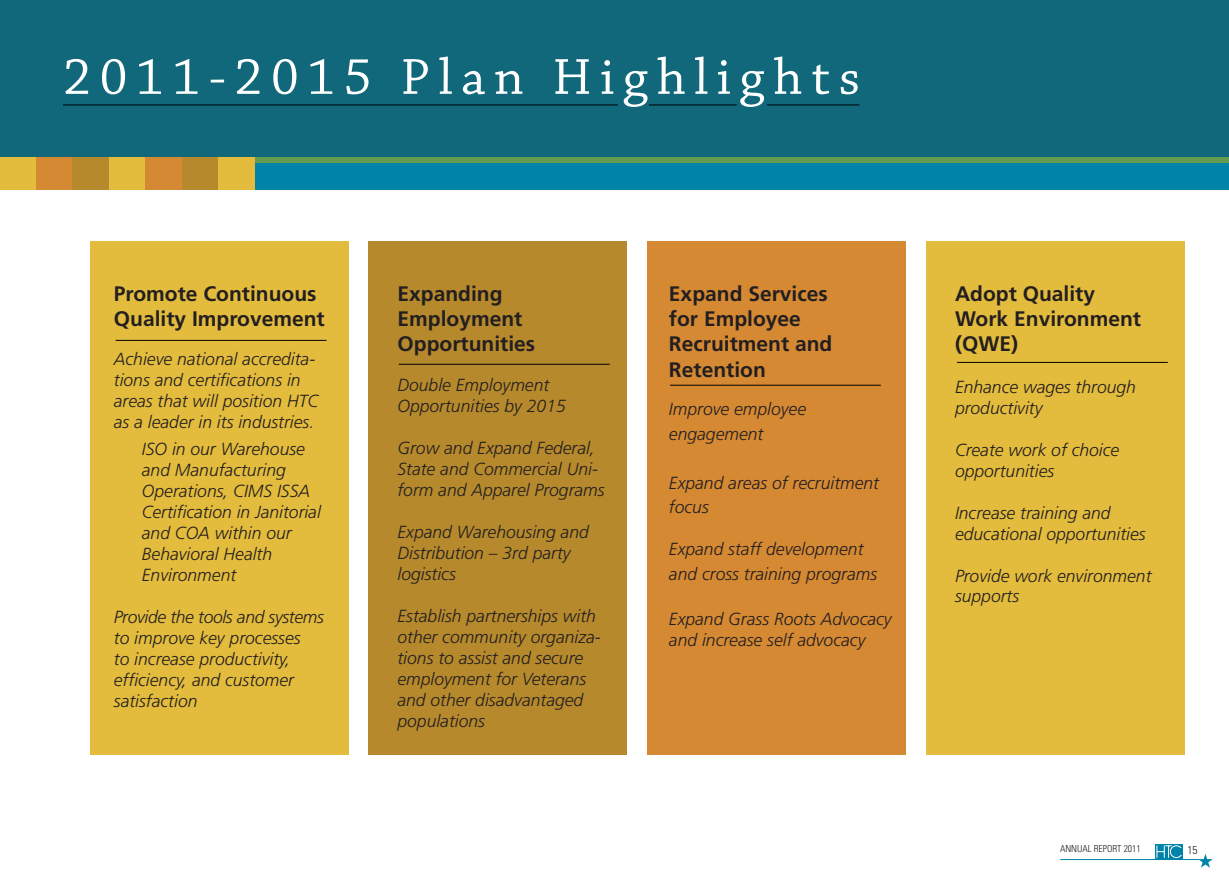
<style>
.page{position:relative;width:1229px;height:882px;background:#fff}
.page>*{position:absolute;margin:0;border:0;box-sizing:border-box;transform-origin:0 0}
.t1{font:53.38px "Chaparral Pro";letter-spacing:.16em;color:#fff}
.t2{font:700 21px/25.2px "Frutiger";color:#231f20}
.t3{font:italic 300 17.5px/21px "Frutiger";color:#231f20}
.t4{font:300 condensed 11.38px "Univers";color:#231f20}
.t5{font:300 condensed 9.62px "Univers";color:#231f20}
</style>
<div class="page">
<div style="left:248px;top:151px;width:980px;height:38px;background:#0083a9"></div>
<div style="left:255px;top:156px;width:973px;height:7px;background:#649b4c"></div>
<div style="left:0;top:153px;width:36px;height:36px;background:#e4bc3d"></div>
<div style="left:36px;top:153px;width:37px;height:36px;background:#d68933"></div>
<div style="left:73px;top:153px;width:36px;height:36px;background:#b6892c"></div>
<div style="left:109px;top:153px;width:37px;height:36px;background:#e4bc3d"></div>
<div style="left:146px;top:153px;width:36px;height:36px;background:#d68933"></div>
<div style="left:182px;top:153px;width:36px;height:36px;background:#b6892c"></div>
<div style="left:218px;top:153px;width:37px;height:36px;background:#e4bc3d"></div>
<div style="left:0;top:0;width:1228px;height:156px;background:#10687a"></div>
<div style="left:925px;top:242px;width:259px;height:513px;background:#e4bc3d"></div>
<div style="left:647px;top:242px;width:259px;height:513px;background:#d68933"></div>
<div style="left:90px;top:242px;width:259px;height:513px;background:#e4bc3d"></div>
<div style="left:368px;top:242px;width:259px;height:513px;background:#b6892c"></div>
<hr style="left:116px;top:340px;width:210px;height:1px;background:#000">
<hr style="left:399px;top:364px;width:210px;height:1px;background:#000">
<hr style="left:670px;top:385px;width:210px;height:1px;background:#000">
<hr style="left:957px;top:362px;width:210px;height:1px;background:#000">
<hr style="left:1060px;top:859px;width:138px;height:1px;background:#0083a9">
<svg style="left:1198px;top:854px;width:14px;height:14px"></svg>
<svg style="left:1155px;top:844px;width:27px;height:15px"></svg>
<svg style="left:1156px;top:846px;width:15px;height:12px"></svg>
<div style="left:1170px;top:846px;width:12px;height:11px;background:#0083a9;border-radius:50%"></div>
<div style="left:1170px;top:846px;width:12px;height:12px;border:1px solid #fff;border-radius:50%"></div>
<svg style="left:1180px;top:848px;width:2px;height:7px"></svg>
<hr style="left:63px;top:105px;width:555px;height:1px;background:#000">
<hr style="left:649px;top:105px;width:87px;height:1px;background:#000">
<hr style="left:767px;top:105px;width:92px;height:1px;background:#000">
<h1 class="t1" style="left:63px;top:47px;width:798px">2011-2015 Plan Highlights</h1>
<p class="t2" style="left:114px;top:281px;width:212px">Promote Continuous<br>Quality Improvement</p>
<p class="t3" style="left:114px;top:349px;width:206px">Achieve national accredita&shy;tions and certifications in areas that will position HTC as a leader in its industries.</p>
<p class="t3" style="left:142px;top:438px;width:180px">ISO in our Warehouse and Manufacturing<br>Operations, CIMS ISSA<br>Certification in Janitorial and COA within our<br>Behavioral Health<br>Environment</p>
<p class="t3" style="left:114px;top:606px;width:211px">Provide the tools and systems to improve key processes<br>to increase productivity, efficiency, and customer satisfaction</p>
<p class="t2" style="left:397px;top:281px;width:139px">Expanding<br>Employment<br>Opportunities</p>
<p class="t3" style="left:397px;top:374px;width:170px">Double Employment<br>Opportunities by 2015</p>
<p class="t3" style="left:397px;top:437px;width:209px">Grow and Expand Federal,<br>State and Commercial Uni&shy;form and Apparel Programs</p>
<p class="t3" style="left:397px;top:521px;width:193px">Expand Warehousing and<br>Distribution – 3rd party logistics</p>
<p class="t3" style="left:397px;top:605px;width:205px">Establish partnerships with other community organiza&shy;tions to assist and secure employment for Veterans and other disadvantaged populations</p>
<p class="t2" style="left:669px;top:281px;width:165px">Expand Services for Employee<br>Recruitment and<br>Retention</p>
<p class="t3" style="left:669px;top:397px;width:139px;line-height:24.5px">Improve employee engagement</p>
<p class="t3" style="left:669px;top:470px;width:212px;line-height:24.5px">Expand areas of recruitment focus</p>
<p class="t3" style="left:669px;top:537px;width:210px;line-height:24.5px">Expand staff development and cross training programs</p>
<p class="t3" style="left:669px;top:608px;width:224px">Expand Grass Roots Advocacy and increase self advocacy</p>
<p class="t2" style="left:955px;top:281px;width:187px">Adopt Quality<br>Work Environment (QWE)</p>
<p class="t3" style="left:955px;top:377px;width:182px">Enhance wages through productivity</p>
<p class="t3" style="left:955px;top:440px;width:166px">Create work of choice opportunities</p>
<p class="t3" style="left:955px;top:503px;width:192px">Increase training and educational opportunities</p>
<p class="t3" style="left:955px;top:566px;width:198px;line-height:19.9px">Provide work environment supports</p>
<p class="t5" style="left:1060px;top:843px;width:82px">ANNUAL REPORT 2011</p>
<p class="t4" style="left:1187px;top:843px;width:12px">15</p>
</div>
